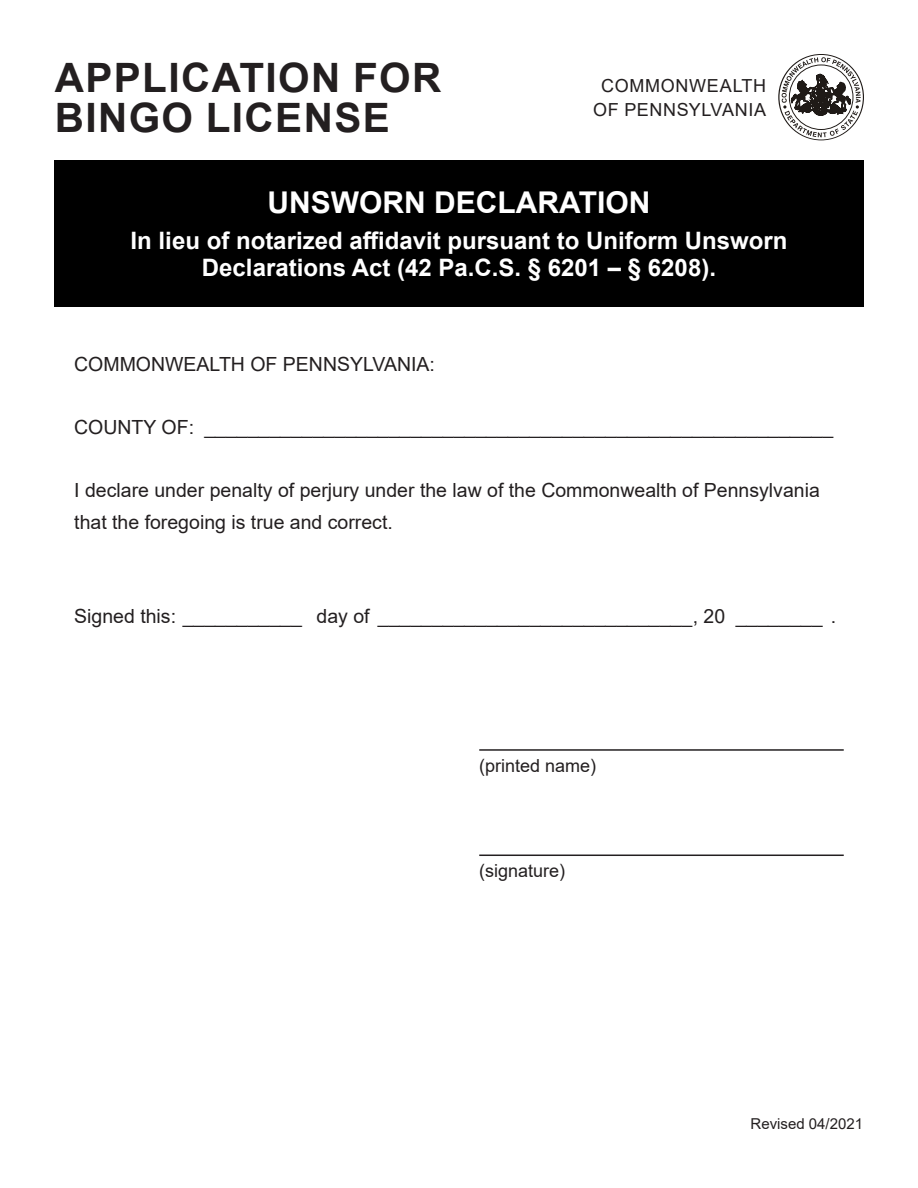
<style>
.page{position:relative;width:918px;height:1188px;background:#fff}
.page>*{position:absolute;margin:0;border:0;box-sizing:border-box;transform-origin:0 0}
.t1{font:700 40.5px "Arial";letter-spacing:.035em;color:#231f20}
.sec_header{font:700 30px "Arial";color:#fff}
.sec_header-2{font:700 24px/27px "Arial";color:#fff;text-align:center}
.t2{font:19.5px/31.5px "Arial";color:#231f20}
.t3{font:18px "Arial";color:#231f20}
.t4{font:18px "Arial";letter-spacing:.03em;color:#231f20}
.t5{font:18px "Arial";letter-spacing:.04em;color:#231f20}
.t6{font:15px "Arial";color:#231f20}
</style>
<div class="page">
<svg style="left:780px;top:55px;width:83px;height:85px"></svg>
<svg style="left:782px;top:57px;width:79px;height:80px"></svg>
<div style="left:54px;top:160px;width:810px;height:147px;background:#000"></div>
<hr style="left:479px;top:749px;width:365px;height:2px;background:#231f20">
<hr style="left:479px;top:855px;width:365px;height:1px;background:#231f20">
<p class="t1" style="left:55px;top:49px;width:388px">APPLICATION FOR</p>
<p class="t1" style="left:55px;top:89px;width:337px">BINGO LICENSE</p>
<p class="t5" style="left:601px;top:73px;width:166px">COMMONWEALTH</p>
<p class="t4" style="left:593px;top:97px;width:174px">OF PENNSYLVANIA</p>
<p class="sec_header" style="left:268px;top:181px;width:384px">UNSWORN DECLARATION</p>
<p class="sec_header-2" style="left:131px;top:227px;width:658px">In lieu of notarized affidavit pursuant to Uniform Unsworn<br>Declarations Act (42 Pa.C.S. § 6201 – § 6208).</p>
<p class="t2" style="left:74px;top:349px;width:362px">COMMONWEALTH OF PENNSYLVANIA:</p>
<p class="t2" style="left:74px;top:412px;width:760px">COUNTY OF: __________________________________________________________</p>
<p class="t2" style="left:74px;top:475px;width:747px">I declare under penalty of perjury under the law of the Commonwealth of Pennsylvania that the foregoing is true and correct.</p>
<p class="t2" style="left:74px;top:601px;width:764px">Signed this: ___________ day of _____________________________, 20 ________ .</p>
<p class="t3" style="left:479px;top:753px;width:119px">(printed name)</p>
<p class="t3" style="left:479px;top:859px;width:88px">(signature)</p>
<p class="t6" style="left:751px;top:1113px;width:114px">Revised 04/2021</p>
</div>
